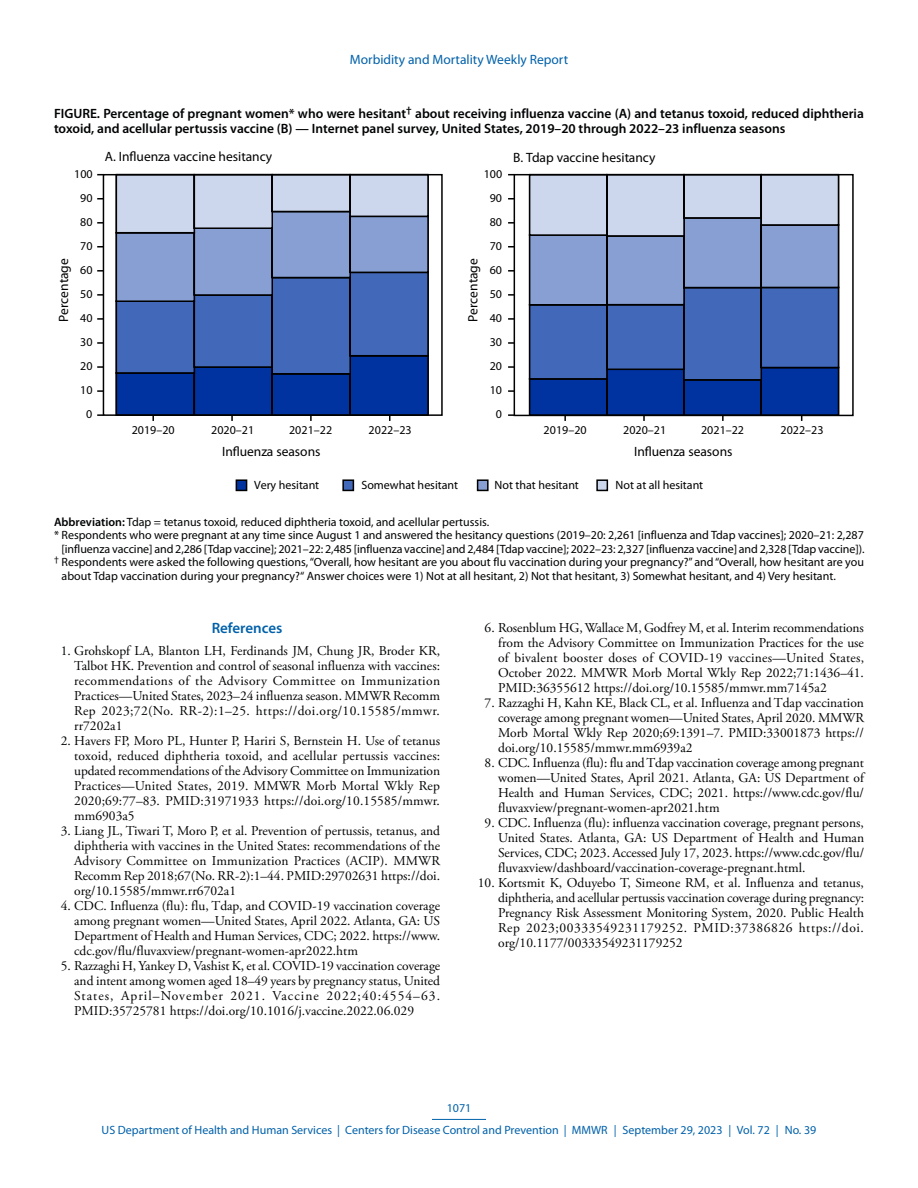
<style>
.page{position:relative;width:918px;height:1188px;background:#fff}
.page>*{position:absolute;margin:0;border:0;box-sizing:border-box;transform-origin:0 0}
.Ref_Title{font:600 15px "Myriad Pro";color:#0061aa}
.Reference_10{font:13.5px/15px "Adobe Garamond Pro";color:#010203;text-align:justify}
.Figure_Title{font:600 13.5px/15px "Myriad Pro";color:#010203}
.t1{font:13.5px "Myriad Pro";color:#000}
.t2{font:13.5px "Myriad Pro";color:#0061aa}
.Figure_Footnote{font:12px/13.5px "Myriad Pro";color:#010203;text-align:right}
.t3{font:12px "Myriad Pro";color:#000}
.t4{font:12px/21.8px "Myriad Pro";color:#0061aa;text-align:center}
.Abbreviations{font:12px "Myriad Pro";color:#010203}
.s1{font-weight:600}
</style>
<div class="page">
<hr style="left:432px;top:1119px;width:54px;height:1px;background:#0061aa">
<svg style="left:97px;top:198px;width:6px;height:2px"></svg>
<svg style="left:97px;top:222px;width:6px;height:2px"></svg>
<svg style="left:97px;top:246px;width:6px;height:2px"></svg>
<svg style="left:97px;top:270px;width:6px;height:2px"></svg>
<svg style="left:97px;top:294px;width:6px;height:2px"></svg>
<svg style="left:97px;top:318px;width:6px;height:2px"></svg>
<svg style="left:97px;top:342px;width:6px;height:2px"></svg>
<svg style="left:97px;top:366px;width:6px;height:2px"></svg>
<svg style="left:97px;top:390px;width:6px;height:2px"></svg>
<svg style="left:97px;top:414px;width:6px;height:2px"></svg>
<svg style="left:115px;top:173px;width:315px;height:248px;background:#617ebc"></svg>
<svg style="left:508px;top:198px;width:6px;height:2px"></svg>
<svg style="left:508px;top:222px;width:6px;height:2px"></svg>
<svg style="left:508px;top:246px;width:6px;height:2px"></svg>
<svg style="left:508px;top:270px;width:6px;height:2px"></svg>
<svg style="left:508px;top:294px;width:6px;height:2px"></svg>
<svg style="left:508px;top:318px;width:6px;height:2px"></svg>
<svg style="left:508px;top:342px;width:6px;height:2px"></svg>
<svg style="left:508px;top:366px;width:6px;height:2px"></svg>
<svg style="left:508px;top:390px;width:6px;height:2px"></svg>
<svg style="left:508px;top:414px;width:6px;height:2px"></svg>
<div style="left:236px;top:480px;width:11px;height:10px;background:#0033a0"></div>
<div style="left:236px;top:479px;width:11px;height:12px;border:2px solid #000"></div>
<div style="left:343px;top:480px;width:10px;height:10px;background:#4268b9"></div>
<div style="left:342px;top:479px;width:12px;height:12px;border:2px solid #000"></div>
<div style="left:478px;top:480px;width:10px;height:10px;background:#879fd3"></div>
<div style="left:477px;top:479px;width:12px;height:12px;border:2px solid #000"></div>
<div style="left:597px;top:480px;width:10px;height:10px;background:#ccd6ec"></div>
<div style="left:596px;top:479px;width:12px;height:12px;border:2px solid #000"></div>
<svg style="left:528px;top:173px;width:312px;height:248px;background:#6782bc"></svg>
<div style="left:103px;top:174px;width:340px;height:242px;border:2px solid #000"></div>
<div style="left:514px;top:174px;width:340px;height:242px;border:2px solid #000"></div>
<p class="t2" style="left:350px;top:52px;width:220px">Morbidity and Mortality Weekly Report</p>
<p class="Figure_Title" style="left:54px;top:106px;width:811px">FIGURE. Percentage of pregnant women* who were hesitant<sup>†</sup> about receiving influenza vaccine (A) and tetanus toxoid, reduced diphtheria toxoid, and acellular pertussis vaccine (B) — Internet panel survey, United States, 2019–20 through 2022–23 influenza seasons</p>
<p class="t1" style="left:105px;top:149px;width:169px">A. Influenza vaccine hesitancy</p>
<p class="t1" style="left:513px;top:150px;width:144px">B. Tdap vaccine hesitancy</p>
<p class="t3" style="left:74px;top:167px;width:20px">100</p>
<p class="t3" style="left:484px;top:167px;width:20px">100</p>
<p class="t3" style="left:80px;top:192px;width:14px">90</p>
<p class="t3" style="left:490px;top:192px;width:14px">90</p>
<p class="t3" style="left:80px;top:216px;width:14px">80</p>
<p class="t3" style="left:490px;top:216px;width:14px">80</p>
<p class="t3" style="left:80px;top:240px;width:14px">70</p>
<p class="t3" style="left:490px;top:240px;width:14px">70</p>
<p class="t1" style="left:56px;top:322px;width:65px;rotate:-90deg">Percentage</p>
<p class="t3" style="left:80px;top:264px;width:14px">60</p>
<p class="t3" style="left:80px;top:288px;width:14px">50</p>
<p class="t3" style="left:80px;top:312px;width:14px">40</p>
<p class="t1" style="left:466px;top:322px;width:65px;rotate:-90deg">Percentage</p>
<p class="t3" style="left:490px;top:264px;width:14px">60</p>
<p class="t3" style="left:490px;top:288px;width:14px">50</p>
<p class="t3" style="left:490px;top:312px;width:14px">40</p>
<p class="t3" style="left:80px;top:336px;width:14px">30</p>
<p class="t3" style="left:490px;top:336px;width:14px">30</p>
<p class="t3" style="left:80px;top:360px;width:14px">20</p>
<p class="t3" style="left:490px;top:360px;width:14px">20</p>
<p class="t3" style="left:80px;top:384px;width:14px">10</p>
<p class="t3" style="left:490px;top:384px;width:14px">10</p>
<p class="t3" style="left:86px;top:408px;width:8px">0</p>
<p class="t3" style="left:496px;top:408px;width:8px">0</p>
<p class="t3" style="left:132px;top:423px;width:45px">2019–20</p>
<p class="t3" style="left:211px;top:423px;width:45px">2020–21</p>
<p class="t3" style="left:289px;top:423px;width:45px">2021–22</p>
<p class="t3" style="left:369px;top:423px;width:45px">2022–23</p>
<p class="t1" style="left:222px;top:444px;width:100px">Influenza seasons</p>
<p class="t3" style="left:544px;top:423px;width:45px">2019–20</p>
<p class="t3" style="left:623px;top:423px;width:45px">2020–21</p>
<p class="t3" style="left:701px;top:423px;width:45px">2021–22</p>
<p class="t3" style="left:781px;top:423px;width:45px">2022–23</p>
<p class="t1" style="left:634px;top:444px;width:100px">Influenza seasons</p>
<p class="t3" style="left:254px;top:478px;width:67px">Very hesitant</p>
<p class="t3" style="left:361px;top:478px;width:98px">Somewhat hesitant</p>
<p class="t3" style="left:495px;top:478px;width:86px">Not that hesitant</p>
<p class="t3" style="left:616px;top:478px;width:89px">Not at all hesitant</p>
<p class="Abbreviations" style="left:54px;top:515px;width:437px"><span class="s1">Abbreviation:</span> Tdap = tetanus toxoid, reduced diphtheria toxoid, and acellular pertussis.</p>
<p class="Figure_Footnote" style="left:54px;top:529px;width:812px">* Respondents who were pregnant at any time since August 1 and answered the hesitancy questions (2019–20: 2,261 [influenza and Tdap vaccines]; 2020–21: 2,287 [influenza vaccine] and 2,286 [Tdap vaccine]; 2021–22: 2,485 [influenza vaccine] and 2,484 [Tdap vaccine]; 2022–23: 2,327 [influenza vaccine] and 2,328 [Tdap vaccine]).</p>
<p class="Figure_Footnote" style="left:62px;top:556px;width:804px;text-align:left;text-indent:-8px"><sup>†</sup> Respondents were asked the following questions, “Overall, how hesitant are you about flu vaccination during your pregnancy?” and “Overall, how hesitant are you about Tdap vaccination during your pregnancy?“ Answer choices were 1) Not at all hesitant, 2) Not that hesitant, 3) Somewhat hesitant, and 4) Very hesitant.</p>
<h1 class="Ref_Title" style="left:212px;top:620px;width:72px">References</h1>
<p class="Reference_10" style="left:74px;top:644px;width:367px;text-indent:-14px">1. Grohskopf LA, Blanton LH, Ferdinands JM, Chung JR, Broder KR, Talbot HK. Prevention and control of seasonal influenza with vaccines: recommendations of the Advisory Committee on Immunization Practices—United States, 2023–24 influenza season. MMWR Recomm Rep 2023;72(No. RR-2):1–25. https://doi.org/10.15585/mmwr. rr7202a1</p>
<p class="Reference_10" style="left:74px;top:734px;width:367px;text-indent:-14px">2. Havers FP, Moro PL, Hunter P, Hariri S, Bernstein H. Use of tetanus toxoid, reduced diphtheria toxoid, and acellular pertussis vaccines: updated recommendations of the Advisory Committee on Immunization Practices—United States, 2019. MMWR Morb Mortal Wkly Rep 2020;69:77–83. PMID:31971933 https://doi.org/10.15585/mmwr. mm6903a5</p>
<p class="Reference_10" style="left:74px;top:824px;width:367px;text-indent:-14px">3. Liang JL, Tiwari T, Moro P, et al. Prevention of pertussis, tetanus, and diphtheria with vaccines in the United States: recommendations of the Advisory Committee on Immunization Practices (ACIP). MMWR Recomm Rep 2018;67(No. RR-2):1–44. PMID:29702631 https://doi. org/10.15585/mmwr.rr6702a1</p>
<p class="Reference_10" style="left:74px;top:899px;width:367px;text-indent:-14px">4. CDC. Influenza (flu): flu, Tdap, and COVID-19 vaccination coverage among pregnant women—United States, April 2022. Atlanta, GA: US Department of Health and Human Services, CDC; 2022. https://www. cdc.gov/flu/fluvaxview/pregnant-women-apr2022.htm</p>
<p class="Reference_10" style="left:74px;top:959px;width:368px;text-indent:-14px">5. Razzaghi H, Yankey D, Vashist K, et al. COVID-19 vaccination coverage and intent among women aged 18–49 years by pregnancy status, United States, April–November 2021. Vaccine 2022;40:4554–63.<br>PMID:35725781 https://doi.org/10.1016/j.vaccine.2022.06.029</p>
<p class="Reference_10" style="left:498px;top:621px;width:368px;text-indent:-14px">6. Rosenblum HG, Wallace M, Godfrey M, et al. Interim recommendations from the Advisory Committee on Immunization Practices for the use of bivalent booster doses of COVID-19 vaccines—United States, October 2022. MMWR Morb Mortal Wkly Rep 2022;71:1436–41.<br>PMID:36355612 https://doi.org/10.15585/mmwr.mm7145a2</p>
<p class="Reference_10" style="left:498px;top:696px;width:368px;text-indent:-14px">7. Razzaghi H, Kahn KE, Black CL, et al. Influenza and Tdap vaccination coverage among pregnant women—United States, April 2020. MMWR Morb Mortal Wkly Rep 2020;69:1391–7. PMID:33001873 https:// doi.org/10.15585/mmwr.mm6939a2</p>
<p class="Reference_10" style="left:498px;top:756px;width:367px;text-indent:-14px">8. CDC. Influenza (flu): flu and Tdap vaccination coverage among pregnant women—United States, April 2021. Atlanta, GA: US Department of Health and Human Services, CDC; 2021. https://www.cdc.gov/flu/ fluvaxview/pregnant-women-apr2021.htm</p>
<p class="Reference_10" style="left:498px;top:816px;width:368px;text-indent:-14px">9. CDC. Influenza (flu): influenza vaccination coverage, pregnant persons, United States. Atlanta, GA: US Department of Health and Human Services, CDC; 2023. Accessed July 17, 2023. https://www.cdc.gov/flu/ fluvaxview/dashboard/vaccination-coverage-pregnant.html.</p>
<p class="Reference_10" style="left:498px;top:876px;width:368px;text-indent:-20px">10. Kortsmit K, Oduyebo T, Simeone RM, et al. Influenza and tetanus, diphtheria, and acellular pertussis vaccination coverage during pregnancy:<br>Pregnancy Risk Assessment Monitoring System, 2020. Public Health Rep 2023;00333549231179252. PMID:37386826 https://doi. org/10.1177/00333549231179252</p>
<p class="t4" style="left:102px;top:1098px;width:716px">1071<br>US Department of Health and Human Services | Centers for Disease Control and Prevention | MMWR | September 29, 2023 | Vol. 72 | No. 39</p>
</div>
